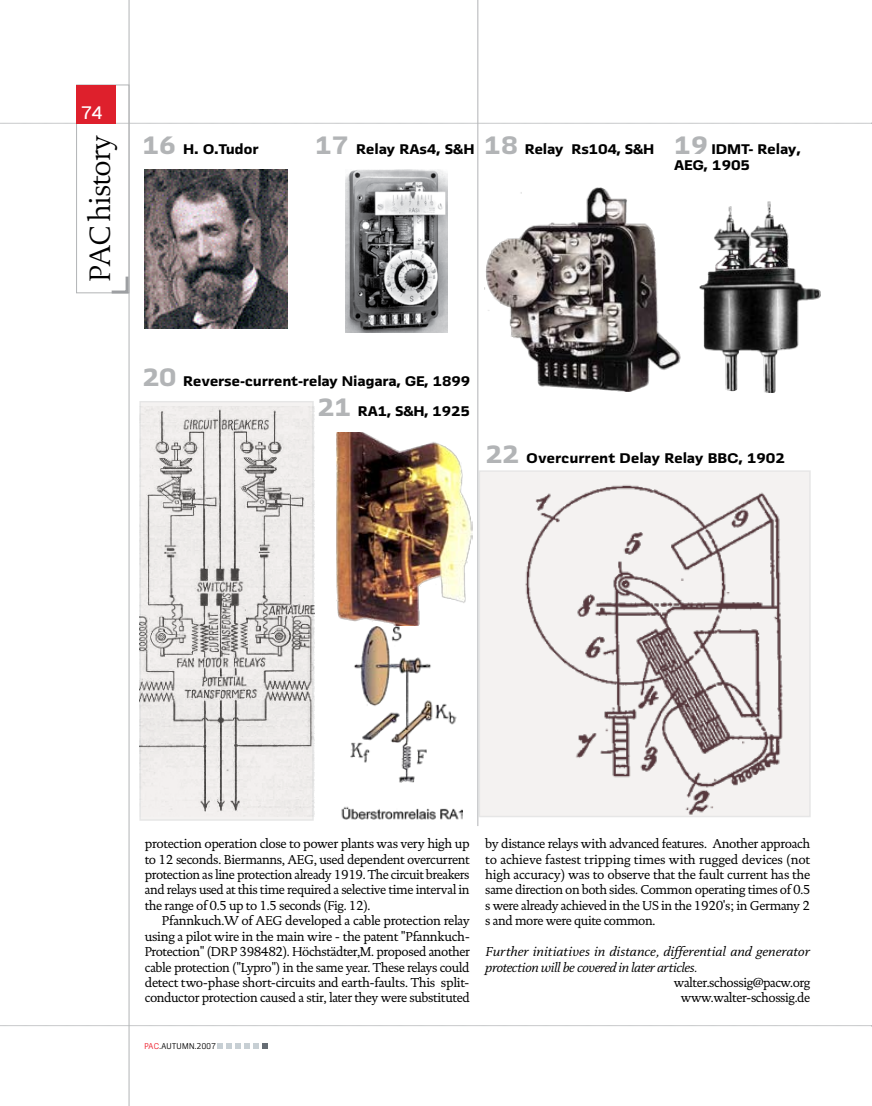
<style>
.page{position:relative;width:872px;height:1106px;background:#fff}
.page>*{position:absolute;margin:0;border:0;box-sizing:border-box;transform-origin:0 0}
.t1{font:30px "DTL Documenta T Light";letter-spacing:-.02em;color:#000}
.t2{font:19.5px "Fletch";color:#fff}
.t3{font:800 15px/15.5px "Fletch";letter-spacing:-.015em;color:#000}
.t4{font:13.2px/15.5px "DTL Documenta TOT";letter-spacing:-.035em;color:#000;text-align:justify}
.t5{font:italic 13.2px/15.5px "DTL Documenta TOT";letter-spacing:.005em;color:#000}
.t6{font:300 9px "Fletch";letter-spacing:.045em;color:#000;scale:.95 1}
.s1{font-size:27px;color:#b2b4b6}
.s2{color:#ed1c29}
</style>
<div class="page">
<img style="left:484px;top:187px;width:197px;height:204px">
<img style="left:337px;top:432px;width:135px;height:193px">
<img style="left:341px;top:627px;width:121px;height:193px">
<img style="left:699px;top:201px;width:121px;height:192px">
<img style="left:345px;top:170px;width:103px;height:162px">
<img style="left:145px;top:170px;width:142px;height:159px">
<svg style="left:139px;top:401px;width:175px;height:419px;background:#dad7d6"></svg>
<svg style="left:478px;top:470px;width:332px;height:347px;fill:#f4f2f1"></svg>
<div style="left:76px;top:85px;width:53px;height:208px;border:1px solid #b2b4b6"></div>
<hr style="left:129px;top:0;width:1px;height:1106px;background:#b2b4b6">
<svg style="left:0;top:1025px;width:872px;height:1px"></svg>
<svg style="left:0;top:123px;width:872px;height:1px"></svg>
<div style="left:76px;top:85px;width:40px;height:38px;background:#de202c"></div>
<svg style="left:109px;top:273px;width:21px;height:22px"></svg>
<svg style="left:217px;top:1043px;width:51px;height:5px"></svg>
<hr style="left:477px;top:0;width:1px;height:826px;background:#b2b4b6">
<h2 class="t2" style="left:81px;top:102px;width:23px">74</h2>
<h1 class="t1" style="left:82px;top:282px;width:148px;rotate:-90deg">PAC history</h1>
<p class="t3" style="left:484px;top:142px;width:172px"><span class="s1">18</span> Relay Rs104, S&amp;H</p>
<p class="t3" style="left:142px;top:142px;width:118px"><span class="s1">16</span> H. O.Tudor</p>
<p class="t3" style="left:674px;top:142px;width:128px"><span class="s1">19</span> IDMT- Relay,<br>AEG, 1905</p>
<p class="t3" style="left:315px;top:142px;width:161px"><span class="s1">17</span> Relay RAs4, S&amp;H</p>
<p class="t3" style="left:142px;top:373px;width:329px"><span class="s1">20</span> Reverse-current-relay Niagara, GE, 1899</p>
<p class="t3" style="left:317px;top:404px;width:154px"><span class="s1">21</span> RA1, S&amp;H, 1925</p>
<p class="t3" style="left:485px;top:450px;width:301px"><span class="s1">22</span> Overcurrent Delay Relay BBC, 1902</p>
<p class="t4" style="left:145px;top:836px;width:326px">protection operation close to power plants was very high up to 12 seconds. Biermanns, AEG, used dependent overcurrent protection as line protection already 1919. The circuit breakers and relays used at this time required a selective time interval in the range of 0.5 up to 1.5 seconds (Fig. 12).</p>
<p class="t4" style="left:145px;top:913px;width:327px;text-indent:17px">Pfannkuch.W of AEG developed a cable protection relay using a pilot wire in the main wire - the patent "Pfannkuch-Protection" (DRP 398482). Höchstädter,M. proposed another cable protection ("Lypro") in the same year. These relays could detect two-phase short-circuits and earth-faults. This split&shy;conductor protection caused a stir, later they were substituted</p>
<p class="t4" style="left:485px;top:836px;width:327px">by distance relays with advanced features. Another approach to achieve fastest tripping times with rugged devices (not high accuracy) was to observe that the fault current has the same direction on both sides. Common operating times of 0.5 s were already achieved in the US in the 1920's; in Germany 2 s and more were quite common.</p>
<p class="t5" style="left:485px;top:943px;width:326px">Further initiatives in distance, differential and generator protection will be covered in later articles.</p>
<p class="t4" style="left:673px;top:974px;width:138px;text-align:center">walter.schossig@pacw.org www.walter-schossig.de</p>
<p class="t6" style="left:144px;top:1040px;width:77px"><span class="s2">PAC</span>.AUTUMN.2007</p>
</div>
